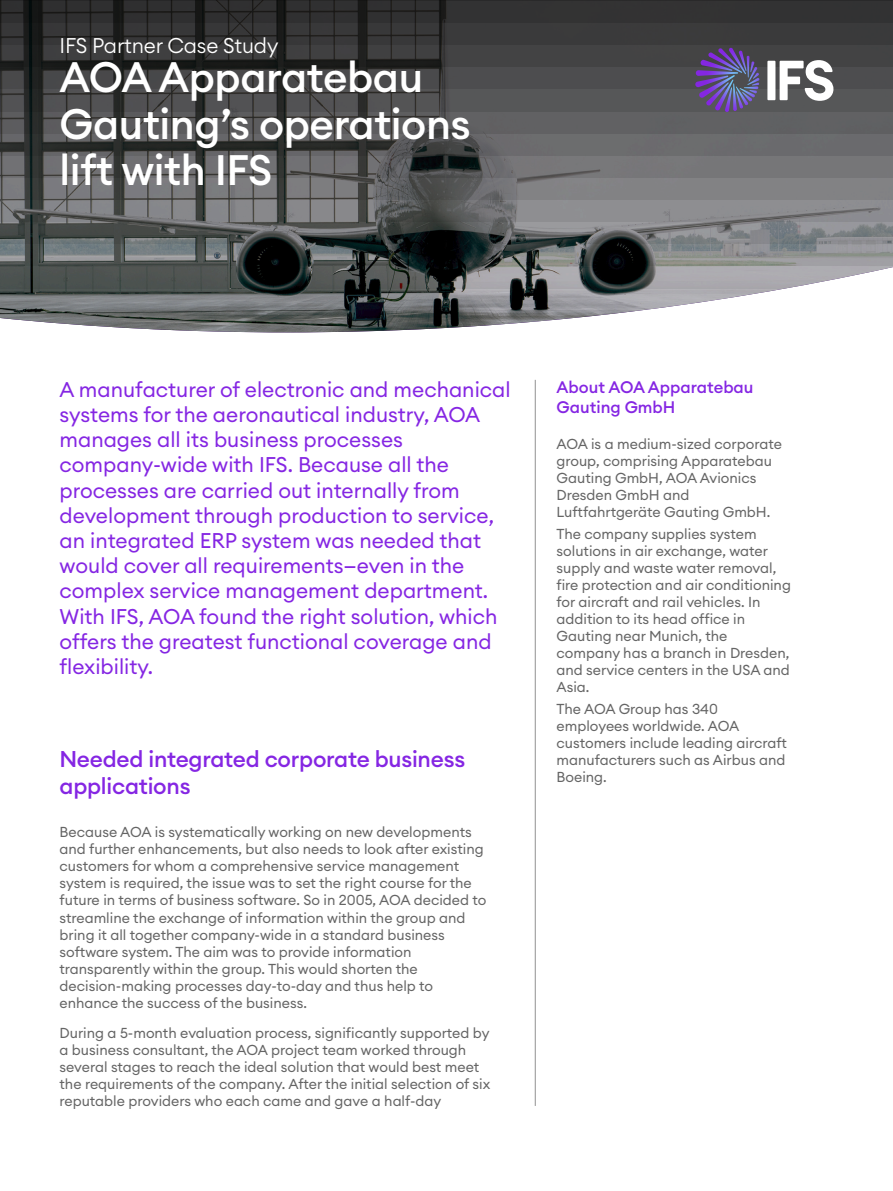
<style>
.page{position:relative;width:893px;height:1191px;background:#fff}
.page>*{position:absolute;margin:0;border:0;box-sizing:border-box;transform-origin:0 0}
.Main_title_white{font:500 42px/46.2px "Euclid Circular A";letter-spacing:-.01em;color:#fff}
.intro_copy_white{font:500 22.5px/27px "Euclid Circular A";letter-spacing:-.01em;color:#8526e3}
.Intro_copy_large{font:21px/25.2px "Euclid Circular A";color:#8526e3}
.Main_title_white-2{font:300 21px "Euclid Circular A";letter-spacing:-.01em;color:#fff}
.copy{font:500 16.5px/19.8px "Euclid Circular A";color:#8526e3}
.copy-2{font:14.25px/17.1px "Euclid Circular A";color:#656565}
</style>
<div class="page">
<svg style="left:0;top:0;width:893px;height:332px;background:#5d5f60"></svg>
<svg style="left:767px;top:60px;width:66px;height:41px"></svg>
<svg style="left:695px;top:48px;width:65px;height:63px;background:#5e5085"></svg>
<hr style="left:535px;top:380px;width:1px;height:726px;background:#919191">
<p class="Main_title_white-2" style="left:60px;top:32px;width:220px">IFS Partner Case Study</p>
<p class="Main_title_white" style="left:60px;top:54px;width:413px">AOA Apparatebau<br>Gauting’s operations lift with IFS</p>
<p class="Intro_copy_large" style="left:60px;top:376px;width:453px">A manufacturer of electronic and mechanical systems for the aeronautical industry, AOA manages all its business processes company-wide with IFS. Because all the processes are carried out internally from development through production to service, an integrated ERP system was needed that would cover all requirements—even in the complex service management department.<br>With IFS, AOA found the right solution, which offers the greatest functional coverage and flexibility.</p>
<p class="intro_copy_white" style="left:60px;top:745px;width:407px">Needed integrated corporate business applications</p>
<p class="copy-2" style="left:60px;top:823px;width:428px">Because AOA is systematically working on new developments and further enhancements, but also needs to look after existing customers for whom a comprehensive service management system is required, the issue was to set the right course for the future in terms of business software. So in 2005, AOA decided to streamline the exchange of information within the group and bring it all together company-wide in a standard business software system. The aim was to provide information transparently within the group. This would shorten the decision-making processes day-to-day and thus help to enhance the success of the business.</p>
<p class="copy-2" style="left:60px;top:1024px;width:432px">During a 5-month evaluation process, significantly supported by a business consultant, the AOA project team worked through several stages to reach the ideal solution that would best meet the requirements of the company. After the initial selection of six reputable providers who each came and gave a half-day</p>
<p class="copy" style="left:556px;top:377px;width:199px">About AOA Apparatebau<br>Gauting GmbH</p>
<p class="copy-2" style="left:556px;top:435px;width:227px">AOA is a medium-sized corporate group, comprising Apparatebau<br>Gauting GmbH, AOA Avionics<br>Dresden GmbH and<br>Luftfahrtgeräte Gauting GmbH.</p>
<p class="copy-2" style="left:556px;top:525px;width:236px">The company supplies system solutions in air exchange, water supply and waste water removal, fire protection and air conditioning for aircraft and rail vehicles. In addition to its head office in<br>Gauting near Munich, the company has a branch in Dresden, and service centers in the USA and<br>Asia.</p>
<p class="copy-2" style="left:556px;top:700px;width:232px">The AOA Group has 340 employees worldwide. AOA customers include leading aircraft manufacturers such as Airbus and<br>Boeing.</p>
</div>
